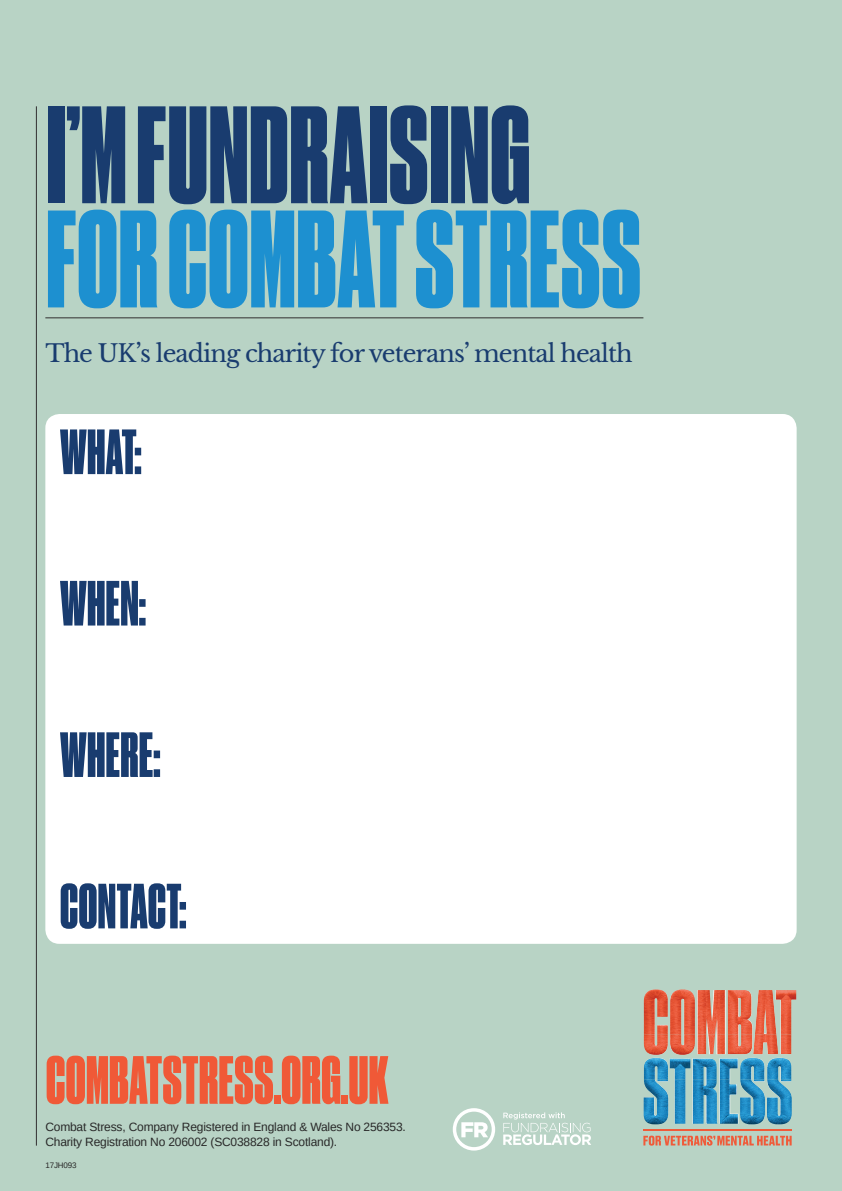
<style>
.page{position:relative;width:842px;height:1191px;background:#b8d3c5}
.page>*{position:absolute;margin:0;border:0;box-sizing:border-box;transform-origin:0 0}
.t1{font:130.2px/104.2px "Druk Condensed Super";letter-spacing:.01em;color:#1d90d0}
.t2{font:64.1px "Druk Condensed Super";letter-spacing:.01em;color:#f05937}
.t3{font:60px "Druk Condensed Super";letter-spacing:.01em;color:#193c6f}
.t4{font:24px "Libre Baskerville";letter-spacing:-.04em;color:#193c6f}
.t5{font:12px/14.4px "Arimo";letter-spacing:-.015em;color:#282828}
.t6{font:8px "Arimo";letter-spacing:-.015em;color:#282828}
.s1{color:#193c6f}
</style>
<div class="page">
<svg style="left:643px;top:1135px;width:149px;height:10px"></svg>
<hr style="left:643px;top:1128px;width:148px;height:2px;background:#f05a39">
<img style="left:670px;top:989px;width:25px;height:45px">
<img style="left:720px;top:990px;width:76px;height:44px">
<img style="left:644px;top:1034px;width:148px;height:90px">
<div style="left:45px;top:414px;width:752px;height:529px;background:#fff;border-radius:14px"></div>
<hr style="left:36px;top:106px;width:1px;height:1039px;background:#312f30">
<hr style="left:45px;top:317px;width:598px;height:1px;background:#312f30">
<svg style="left:453px;top:1108px;width:42px;height:42px"></svg>
<svg style="left:503px;top:1112px;width:88px;height:33px"></svg>
<p class="t1" style="left:47px;top:101px;width:596px"><span class="s1">I’M FUNDRAISING<br></span>FOR COMBAT STRESS</p>
<p class="t4" style="left:45px;top:339px;width:589px">The UK’s leading charity for veterans’ mental health</p>
<p class="t3" style="left:60px;top:415px;width:83px">WHAT:</p>
<p class="t3" style="left:60px;top:566px;width:88px">WHEN:</p>
<p class="t3" style="left:60px;top:718px;width:102px">WHERE:</p>
<p class="t3" style="left:60px;top:869px;width:128px">CONTACT:</p>
<p class="t2" style="left:46px;top:1040px;width:344px">COMBATSTRESS.ORG.UK</p>
<p class="t5" style="left:45px;top:1120px;width:362px">Combat Stress, Company Registered in England &amp; Wales No 256353.<br>Charity Registration No 206002 (SC038828 in Scotland).</p>
<p class="t6" style="left:45px;top:1159px;width:33px">17JH093</p>
</div>
